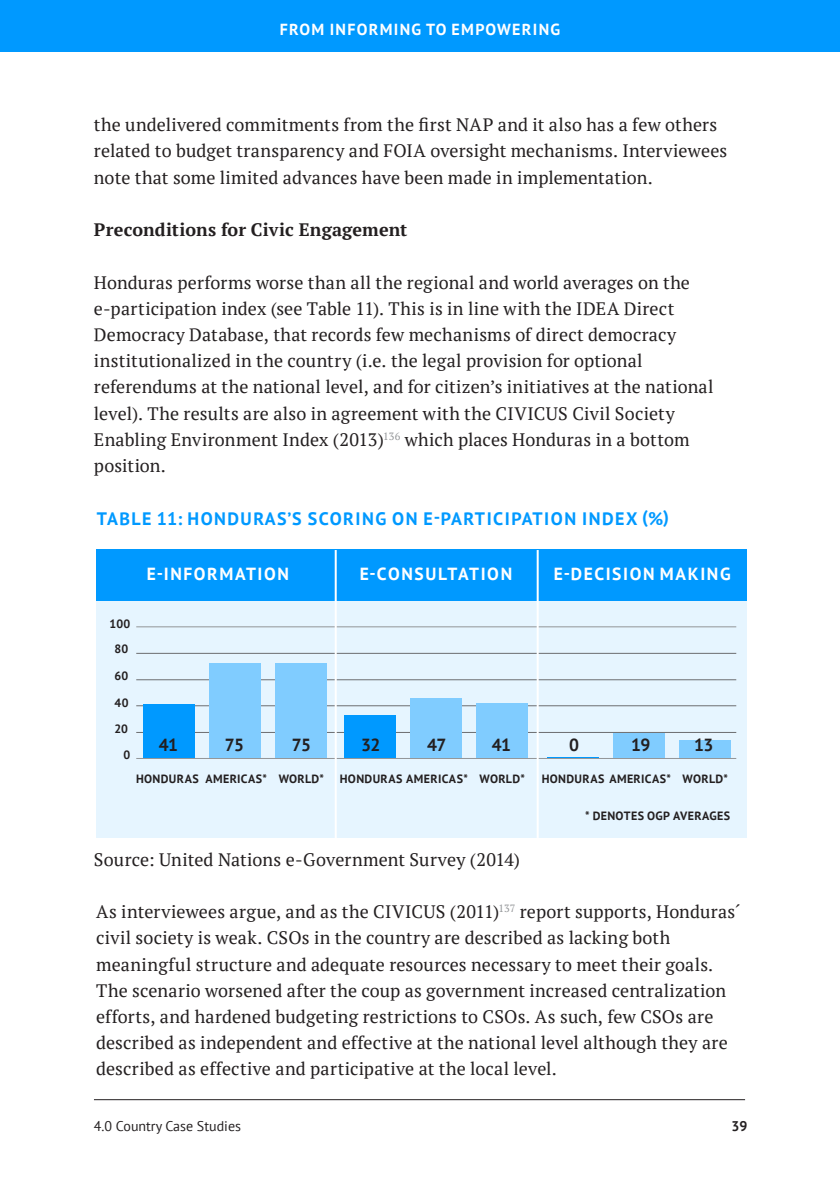
<style>
.page{position:relative;width:840px;height:1191px;background:#fff}
.page>*{position:absolute;margin:0;border:0;box-sizing:border-box;transform-origin:0 0}
.First_Paragraph{font:18px/26.2px "PT Serif";letter-spacing:.01em;color:#231f20}
.Heading_3{font:700 18px "PT Sans";letter-spacing:.08em;color:#09f}
.Heading_4{font:700 18px "PT Serif";letter-spacing:.005em;color:#231f20}
.Table_Data{font:700 17.6px "PT Sans";letter-spacing:.09em;color:#fff}
.Table_Data-2{font:700 17.6px "PT Sans";letter-spacing:-.035em;color:#231f20}
.t1{font:700 16px "PT Sans";letter-spacing:.08em;color:#fff}
.t2{font:14px "PT Sans";color:#231f20}
.t3{font:700 14px "PT Sans";color:#231f20}
.Table_Data-3{font:700 12px "PT Sans";letter-spacing:.03em;color:#231f20}
</style>
<div class="page">
<div style="left:0;top:0;width:839px;height:52px;background:#09f"></div>
<hr style="left:94px;top:1099px;width:650px;height:1px;background:#231f20">
<div style="left:96px;top:601px;width:649px;height:237px;background:#e6f5ff"></div>
<div style="left:96px;top:549px;width:649px;height:51px;background:#09f"></div>
<hr style="left:136px;top:758px;width:599px;height:1px;background:#939598">
<hr style="left:136px;top:626px;width:599px;height:1px;background:#939598">
<hr style="left:136px;top:732px;width:599px;height:1px;background:#6c6d70">
<hr style="left:136px;top:705px;width:599px;height:1px;background:#6c6d70">
<hr style="left:136px;top:679px;width:599px;height:1px;background:#6c6d70">
<hr style="left:136px;top:653px;width:599px;height:1px;background:#6c6d70">
<div style="left:143px;top:704px;width:52px;height:53px;background:#09f"></div>
<div style="left:344px;top:715px;width:51px;height:42px;background:#09f"></div>
<div style="left:209px;top:662px;width:52px;height:95px;background:#80ccff"></div>
<div style="left:410px;top:698px;width:51px;height:59px;background:#80ccff"></div>
<div style="left:613px;top:732px;width:51px;height:25px;background:#80ccff"></div>
<div style="left:275px;top:662px;width:52px;height:95px;background:#80ccff"></div>
<div style="left:476px;top:703px;width:51px;height:54px;background:#80ccff"></div>
<div style="left:679px;top:740px;width:51px;height:17px;background:#80ccff"></div>
<hr style="left:334px;top:550px;width:2px;height:288px;background:#fff">
<hr style="left:536px;top:550px;width:2px;height:288px;background:#fff">
<p class="t1" style="left:279px;top:18px;width:282px">FROM INFORMING TO EMPOWERING</p>
<p class="First_Paragraph" style="left:94px;top:111px;width:634px">the undelivered commitments from the first NAP and it also has a few others related to budget transparency and FOIA oversight mechanisms. Interviewees note that some limited advances have been made in implementation.</p>
<p class="Heading_4" style="left:94px;top:218px;width:315px">Preconditions for Civic Engagement</p>
<p class="First_Paragraph" style="left:94px;top:269px;width:620px">Honduras performs worse than all the regional and world averages on the e-participation index (see Table 11). This is in line with the IDEA Direct Democracy Database, that records few mechanisms of direct democracy institutionalized in the country (i.e. the legal provision for optional referendums at the national level, and for citizen’s initiatives at the national level). The results are also in agreement with the CIVICUS Civil Society Enabling Environment Index (2013)<sup>136</sup> which places Honduras in a bottom position.</p>
<p class="Heading_3" style="left:97px;top:506px;width:573px">TABLE 11: HONDURAS’S SCORING ON E-PARTICIPATION INDEX (%)</p>
<p class="Table_Data-3" style="left:109px;top:615px;width:22px">100</p>
<p class="Table_Data-3" style="left:114px;top:640px;width:15px">80</p>
<p class="Table_Data-3" style="left:114px;top:668px;width:15px">60</p>
<p class="Table_Data-3" style="left:114px;top:695px;width:16px">40</p>
<p class="Table_Data-3" style="left:114px;top:720px;width:15px">20</p>
<p class="Table_Data-3" style="left:123px;top:746px;width:8px">0</p>
<p class="Table_Data" style="left:147px;top:562px;width:143px">E-INFORMATION</p>
<p class="Table_Data" style="left:359px;top:562px;width:154px">E-CONSULTATION</p>
<p class="Table_Data" style="left:553px;top:562px;width:178px">E-DECISION MAKING</p>
<p class="Table_Data-2" style="left:159px;top:733px;width:21px">41</p>
<p class="Table_Data-2" style="left:225px;top:733px;width:21px">75</p>
<p class="Table_Data-2" style="left:291px;top:733px;width:21px">75</p>
<p class="Table_Data-2" style="left:361px;top:733px;width:21px">32</p>
<p class="Table_Data-2" style="left:427px;top:733px;width:21px">47</p>
<p class="Table_Data-2" style="left:491px;top:733px;width:21px">41</p>
<p class="Table_Data-2" style="left:569px;top:733px;width:11px">0</p>
<p class="Table_Data-2" style="left:631px;top:733px;width:21px">19</p>
<p class="Table_Data-2" style="left:693px;top:733px;width:21px">13</p>
<p class="Table_Data-3" style="left:136px;top:771px;width:64px">HONDURAS</p>
<p class="Table_Data-3" style="left:339px;top:771px;width:129px">HONDURAS AMERICAS*</p>
<p class="Table_Data-3" style="left:541px;top:771px;width:131px">HONDURAS AMERICAS*</p>
<p class="Table_Data-3" style="left:205px;top:771px;width:63px">AMERICAS*</p>
<p class="Table_Data-3" style="left:278px;top:771px;width:47px">WORLD*</p>
<p class="Table_Data-3" style="left:479px;top:771px;width:47px">WORLD*</p>
<p class="Table_Data-3" style="left:682px;top:771px;width:47px">WORLD*</p>
<p class="First_Paragraph" style="left:94px;top:846px;width:427px">Source: United Nations e-Government Survey (2014)</p>
<p class="Table_Data-3" style="left:584px;top:807px;width:147px">* DENOTES OGP AVERAGES</p>
<p class="First_Paragraph" style="left:96px;top:898px;width:645px">As interviewees argue, and as the CIVICUS (2011)<sup>137</sup> report supports, Honduras´ civil society is weak. CSOs in the country are described as lacking both meaningful structure and adequate resources necessary to meet their goals.<br>The scenario worsened after the coup as government increased centralization efforts, and hardened budgeting restrictions to CSOs. As such, few CSOs are described as independent and effective at the national level although they are described as effective and participative at the local level.</p>
<p class="t2" style="left:94px;top:1117px;width:148px">4.0 Country Case Studies</p>
<p class="t3" style="left:731px;top:1117px;width:17px">39</p>
</div>
